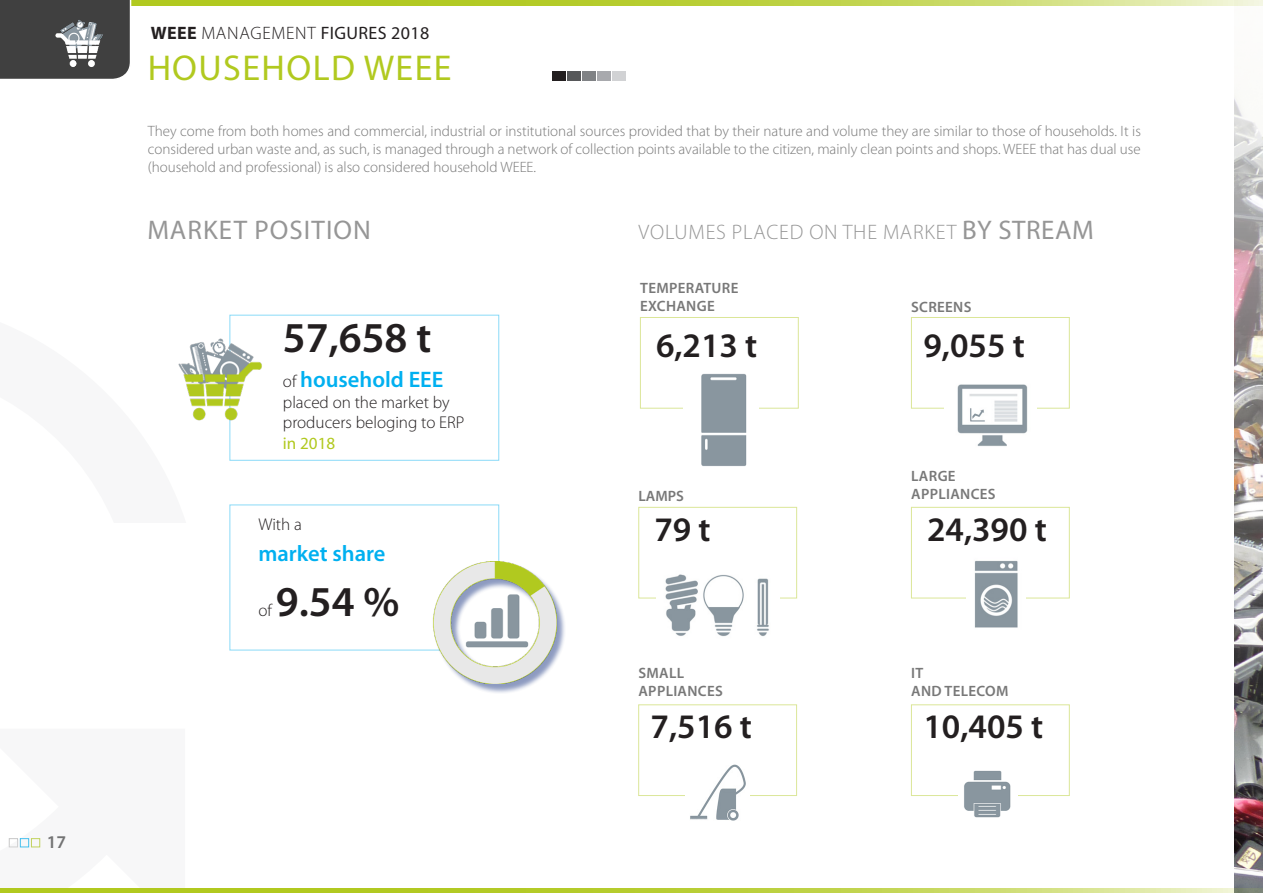
<style>
.page{position:relative;width:1263px;height:893px;background:#fff}
.page>*{position:absolute;margin:0;border:0;box-sizing:border-box;transform-origin:0 0}
.t1{font:600 42.75px "Myriad Pro";color:#231f20}
.t2{font:36px "Myriad Pro";letter-spacing:.04em;color:#b1c91f}
.t3{font:600 34.5px "Myriad Pro";color:#231f20}
.t4{font:27px "Myriad Pro";letter-spacing:.04em;color:#969696}
.t5{font:600 22.5px "Myriad Pro";color:#00b0f0}
.t6{font:300 21px "Myriad Pro";letter-spacing:.04em;color:#969696}
.t7{font:18px "Myriad Pro";letter-spacing:.02em;color:#231f20}
.t8{font:600 18px "Myriad Pro";color:#404040}
.t9{font:300 17.1px/20.5px "Myriad Pro";color:#231f20}
.t10{font:17.1px "Myriad Pro";color:#b1c91f}
.t11{font:300 15px/18px "Myriad Pro";color:#787878;text-align:justify}
.t12{font:600 15px/18px "Myriad Pro";letter-spacing:.02em;color:#787878}
.s1{font-weight:700}
.s2{font-weight:300}
.s3{font-weight:300;font-size:17.1px;color:#231f20}
.s4{font-weight:400;font-size:27px}
</style>
<div class="page">
<img style="left:1234px;top:5px;width:29px;height:883px">
<img style="left:186px;top:332px;width:76px;height:94px">
<img style="left:684px;top:373px;width:74px;height:93px">
<img style="left:944px;top:384px;width:93px;height:62px">
<img style="left:656px;top:574px;width:123px;height:63px">
<img style="left:966px;top:560px;width:59px;height:68px">
<img style="left:958px;top:770px;width:59px;height:48px">
<img style="left:686px;top:764px;width:63px;height:57px">
<div style="left:553px;top:71px;width:13px;height:9px;background:#231f20"></div>
<div style="left:568px;top:71px;width:13px;height:9px;background:#57585a"></div>
<div style="left:582px;top:71px;width:13px;height:9px;background:#808285"></div>
<div style="left:597px;top:71px;width:13px;height:9px;background:#a8a9ad"></div>
<div style="left:612px;top:71px;width:13px;height:9px;background:#d1d2d4"></div>
<svg style="left:8px;top:838px;width:33px;height:10px"></svg>
<svg style="left:131px;top:0;width:1132px;height:5px;background:#c1d44e"></svg>
<svg style="left:0;top:888px;width:1263px;height:5px;background:#bcd047"></svg>
<div style="left:0;top:0;width:130px;height:79px;background:#404040"></div>
<img style="left:53px;top:16px;width:57px;height:55px">
<div style="left:435px;top:563px;width:131px;height:131px;background:#0c297a;opacity:.47"></div>
<img style="left:429px;top:561px;width:132px;height:123px">
<p class="t8" style="left:47px;top:830px;width:21px">17</p>
<p class="t7" style="left:151px;top:22px;width:280px"><span class="s1">WEEE</span> <span class="s2">MANAGEMENT</span> FIGURES 2018</p>
<h2 class="t2" style="left:148px;top:46px;width:305px">HOUSEHOLD WEEE</h2>
<p class="t11" style="left:148px;top:122px;width:995px">They come from both homes and commercial, industrial or institutional sources provided that by their nature and volume they are similar to those of households. It is considered urban waste and, as such, is managed through a network of collection points available to the citizen, mainly clean points and shops. WEEE that has dual use (household and professional) is also considered household WEEE.</p>
<h3 class="t4" style="left:147px;top:214px;width:225px">MARKET POSITION</h3>
<h1 class="t1" style="left:283px;top:311px;width:150px">57,658 t</h1>
<h3 class="t5" style="left:283px;top:365px;width:162px"><span class="s3">of</span> household EEE</h3>
<p class="t9" style="left:283px;top:392px;width:183px">placed on the market by producers beloging to ERP</p>
<p class="t10" style="left:283px;top:433px;width:54px">in 2018</p>
<p class="t9" style="left:258px;top:514px;width:45px">With a</p>
<h3 class="t5" style="left:258px;top:539px;width:129px">market share</h3>
<h1 class="t1" style="left:276px;top:575px;width:125px">9.54 %</h1>
<p class="t9" style="left:258px;top:601px;width:15px">of</p>
<h3 class="t6" style="left:638px;top:221px;width:457px">VOLUMES PLACED ON THE MARKET <span class="s4">BY STREAM</span></h3>
<p class="t12" style="left:640px;top:278px;width:100px">TEMPERATURE<br>EXCHANGE</p>
<p class="t12" style="left:911px;top:298px;width:62px">SCREENS</p>
<h3 class="t3" style="left:656px;top:324px;width:103px">6,213 t</h3>
<h3 class="t3" style="left:923px;top:324px;width:103px">9,055 t</h3>
<p class="t12" style="left:638px;top:486px;width:47px">LAMPS</p>
<h3 class="t3" style="left:654px;top:507px;width:58px">79 t</h3>
<p class="t12" style="left:638px;top:663px;width:86px">SMALL<br>APPLIANCES</p>
<h3 class="t3" style="left:651px;top:705px;width:103px">7,516 t</h3>
<p class="t12" style="left:911px;top:466px;width:86px">LARGE<br>APPLIANCES</p>
<h3 class="t3" style="left:927px;top:507px;width:121px">24,390 t</h3>
<p class="t12" style="left:911px;top:663px;width:99px">IT<br>AND TELECOM</p>
<h3 class="t3" style="left:923px;top:705px;width:121px">10,405 t</h3>
</div>
